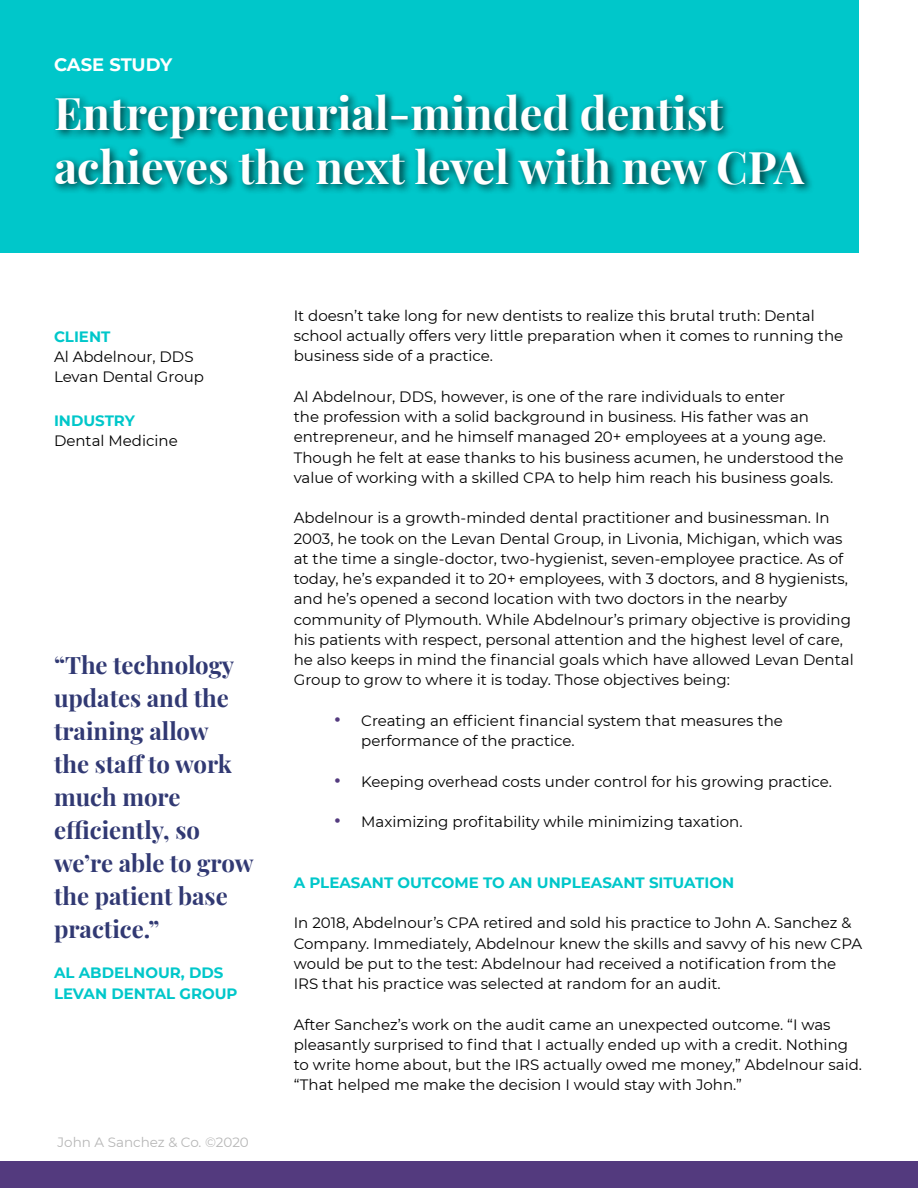
<style>
.page{position:relative;width:918px;height:1188px;background:#fff}
.page>*{position:absolute;margin:0;border:0;box-sizing:border-box;transform-origin:0 0}
.t1{font:700 45px/54px "Playfair Display";color:#fff}
.t2{font:700 24px/33px "Playfair Display";color:#313973}
.t3{font:700 18px "Montserrat";letter-spacing:-.01em;color:#fff}
.t4{font:15px/20.2px "Montserrat";color:#000}
.t5{font:700 15px/20.2px "Montserrat";color:#00c7ca}
.t6{font:13.5px "Montserrat";color:#b7b7b7}
.s1{font-weight:700;font-size:18px;color:#533a7e}
</style>
<div class="page">
<div style="left:0;top:0;width:859px;height:252px;background:#00c7ca"></div>
<div style="left:51px;top:90px;width:764px;height:106px;background:#000;opacity:.75"></div>
<div style="left:0;top:1161px;width:918px;height:27px;background:#533a7e"></div>
<p class="t3" style="left:54px;top:52px;width:120px">CASE STUDY</p>
<h1 class="t1" style="left:54px;top:82px;width:752px">Entrepreneurial-minded dentist achieves the next level with new CPA</h1>
<p class="t5" style="left:54px;top:326px;width:58px">CLIENT</p>
<p class="t4" style="left:54px;top:346px;width:152px">Al Abdelnour, DDS<br>Levan Dental Group</p>
<p class="t5" style="left:54px;top:409px;width:82px">INDUSTRY</p>
<p class="t4" style="left:54px;top:430px;width:125px">Dental Medicine</p>
<h2 class="t2" style="left:54px;top:646px;width:201px">“The technology updates and the training allow<br>the staff to work much more efficiently, so we’re able to grow the patient base practice.”</h2>
<p class="t5" style="left:54px;top:962px;width:185px">AL ABDELNOUR, DDS<br>LEVAN DENTAL GROUP</p>
<p class="t6" style="left:58px;top:1133px;width:193px">John A Sanchez &amp; Co. ©2020</p>
<p class="t4" style="left:294px;top:305px;width:551px">It doesn’t take long for new dentists to realize this brutal truth: Dental school actually offers very little preparation when it comes to running the business side of a practice.</p>
<p class="t4" style="left:294px;top:386px;width:551px">Al Abdelnour, DDS, however, is one of the rare individuals to enter<br>the profession with a solid background in business. His father was an entrepreneur, and he himself managed 20+ employees at a young age.<br>Though he felt at ease thanks to his business acumen, he understood the value of working with a skilled CPA to help him reach his business goals.</p>
<p class="t4" style="left:294px;top:507px;width:561px">Abdelnour is a growth-minded dental practitioner and businessman. In 2003, he took on the Levan Dental Group, in Livonia, Michigan, which was at the time a single-doctor, two-hygienist, seven-employee practice. As of today, he’s expanded it to 20+ employees, with 3 doctors, and 8 hygienists, and he’s opened a second location with two doctors in the nearby community of Plymouth. While Abdelnour’s primary objective is providing his patients with respect, personal attention and the highest level of care, he also keeps in mind the financial goals which have allowed Levan Dental Group to grow to where it is today. Those objectives being:</p>
<p class="t4" style="left:361px;top:710px;width:423px;text-indent:-27px"><span class="s1">•</span> Creating an efficient financial system that measures the performance of the practice.</p>
<p class="t4" style="left:334px;top:771px;width:499px"><span class="s1">•</span> Keeping overhead costs under control for his growing practice.</p>
<p class="t4" style="left:334px;top:811px;width:410px"><span class="s1">•</span> Maximizing profitability while minimizing taxation.</p>
<p class="t5" style="left:294px;top:872px;width:442px">A PLEASANT OUTCOME TO AN UNPLEASANT SITUATION</p>
<p class="t4" style="left:294px;top:912px;width:570px">In 2018, Abdelnour’s CPA retired and sold his practice to John A. Sanchez &amp; Company. Immediately, Abdelnour knew the skills and savvy of his new CPA would be put to the test: Abdelnour had received a notification from the IRS that his practice was selected at random for an audit.</p>
<p class="t4" style="left:294px;top:1014px;width:570px">After Sanchez’s work on the audit came an unexpected outcome. “I was pleasantly surprised to find that I actually ended up with a credit. Nothing to write home about, but the IRS actually owed me money,” Abdelnour said. “That helped me make the decision I would stay with John.”</p>
</div>
